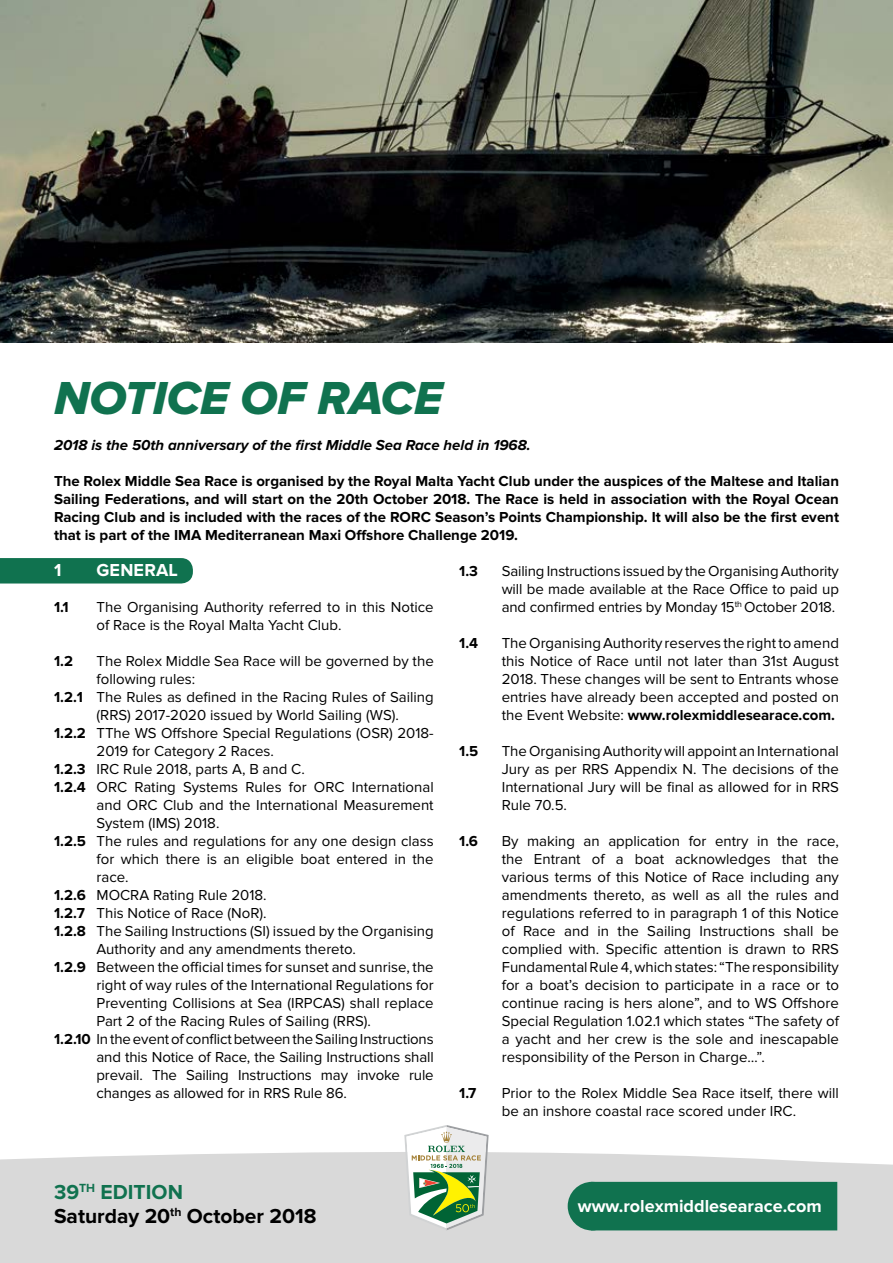
<style>
.page{position:relative;width:893px;height:1263px;background:#fff}
.page>*{position:absolute;margin:0;border:0;box-sizing:border-box;transform-origin:0 0}
.t1{font:48px "Proxima Nova Extrabld It";color:#10724f}
.t2{font:700 21px/24px "Proxima Nova";color:#000}
.t3{font:700 18px "Proxima Nova";color:#fff}
.t4{font:15px/18px "Proxima Nova";color:#000;text-align:justify}
.t5{font:700 15px/18px "Proxima Nova";color:#000;text-align:justify}
.t6{font:italic 700 15px "Proxima Nova";color:#000}
.s1{font-weight:700}
.s2{color:#10724f}
</style>
<div class="page">
<div style="left:0;top:1152px;width:893px;height:111px;background:#d9d9d9"></div>
<div style="left:597px;top:1182px;width:240px;height:48px;background:#10724f"></div>
<div style="left:568px;top:1182px;width:48px;height:48px;background:#10724f;border-radius:50%"></div>
<div style="left:0;top:558px;width:193px;height:25px;background:#10724f"></div>
<img style="left:0;top:0;width:893px;height:342px">
<svg style="left:404px;top:1125px;width:85px;height:105px"></svg>
<h1 class="t1" style="left:54px;top:371px;width:390px">NOTICE OF RACE</h1>
<p class="t6" style="left:54px;top:437px;width:478px">2018 is the 50th anniversary of the first Middle Sea Race held in 1968.</p>
<p class="t5" style="left:54px;top:472px;width:787px">The Rolex Middle Sea Race is organised by the Royal Malta Yacht Club under the auspices of the Maltese and Italian Sailing Federations, and will start on the 20th October 2018. The Race is held in association with the Royal Ocean Racing Club and is included with the races of the RORC Season’s Points Championship. It will also be the first event that is part of the IMA Mediterranean Maxi Offshore Challenge 2019.</p>
<p class="t3" style="left:54px;top:560px;width:9px">1</p>
<p class="t3" style="left:97px;top:560px;width:83px">GENERAL</p>
<p class="t5" style="left:54px;top:598px;width:16px">1.1</p>
<p class="t4" style="left:97px;top:598px;width:339px">The Organising Authority referred to in this Notice of Race is the Royal Malta Yacht Club.</p>
<p class="t5" style="left:54px;top:652px;width:21px">1.2</p>
<p class="t4" style="left:97px;top:652px;width:339px">The Rolex Middle Sea Race will be governed by the</p>
<p class="t4" style="left:97px;top:670px;width:100px">following rules:</p>
<p class="t4" style="left:54px;top:688px;width:381px"><span class="s1">1.2.1</span> The Rules as defined in the Racing Rules of Sailing</p>
<p class="t4" style="left:97px;top:706px;width:304px">(RRS) 2017-2020 issued by World Sailing (WS).</p>
<p class="t4" style="left:54px;top:724px;width:381px"><span class="s1">1.2.2</span> TThe WS Offshore Special Regulations (OSR) 2018-</p>
<p class="t4" style="left:97px;top:742px;width:179px">2019 for Category 2 Races.</p>
<p class="t4" style="left:54px;top:760px;width:252px"><span class="s1">1.2.3</span> IRC Rule 2018, parts A, B and C.</p>
<p class="t4" style="left:54px;top:778px;width:381px"><span class="s1">1.2.4</span> ORC Rating Systems Rules for ORC International</p>
<p class="t4" style="left:97px;top:796px;width:339px">and ORC Club and the International Measurement</p>
<p class="t4" style="left:97px;top:814px;width:124px">System (IMS) 2018.</p>
<p class="t4" style="left:54px;top:832px;width:381px"><span class="s1">1.2.5</span> The rules and regulations for any one design class</p>
<p class="t4" style="left:97px;top:850px;width:339px">for which there is an eligible boat entered in the</p>
<p class="t4" style="left:97px;top:868px;width:34px">race.</p>
<p class="t4" style="left:54px;top:886px;width:214px"><span class="s1">1.2.6</span> MOCRA Rating Rule 2018.</p>
<p class="t4" style="left:54px;top:904px;width:214px"><span class="s1">1.2.7</span> This Notice of Race (NoR).</p>
<p class="t4" style="left:54px;top:922px;width:381px"><span class="s1">1.2.8</span> The Sailing Instructions (SI) issued by the Organising</p>
<p class="t4" style="left:97px;top:940px;width:261px">Authority and any amendments thereto.</p>
<p class="t4" style="left:54px;top:958px;width:381px"><span class="s1">1.2.9</span> Between the official times for sunset and sunrise, the</p>
<p class="t4" style="left:97px;top:976px;width:339px">right of way rules of the International Regulations for</p>
<p class="t4" style="left:97px;top:994px;width:339px">Preventing Collisions at Sea (IRPCAS) shall replace</p>
<p class="t4" style="left:97px;top:1012px;width:276px">Part 2 of the Racing Rules of Sailing (RRS).</p>
<p class="t4" style="left:54px;top:1030px;width:381px"><span class="s1">1.2.10</span> In the event of conflict between the Sailing Instructions</p>
<p class="t4" style="left:97px;top:1048px;width:339px">and this Notice of Race, the Sailing Instructions shall</p>
<p class="t4" style="left:97px;top:1066px;width:339px">prevail. The Sailing Instructions may invoke rule</p>
<p class="t4" style="left:97px;top:1084px;width:252px">changes as allowed for in RRS Rule 86.</p>
<p class="t5" style="left:459px;top:562px;width:20px">1.3</p>
<p class="t4" style="left:502px;top:562px;width:339px">Sailing Instructions issued by the Organising Authority will be made available at the Race Office to paid up and confirmed entries by Monday 15<sup>th</sup> October 2018.</p>
<p class="t5" style="left:459px;top:634px;width:20px">1.4</p>
<p class="t4" style="left:502px;top:634px;width:339px">The Organising Authority reserves the right to amend this Notice of Race until not later than 31st August 2018. These changes will be sent to Entrants whose entries have already been accepted and posted on the Event Website: <span class="s1">www.rolexmiddlesearace.com.</span></p>
<p class="t5" style="left:459px;top:742px;width:21px">1.5</p>
<p class="t4" style="left:502px;top:742px;width:339px">The Organising Authority will appoint an International Jury as per RRS Appendix N. The decisions of the International Jury will be final as allowed for in RRS Rule 70.5.</p>
<p class="t5" style="left:459px;top:832px;width:20px">1.6</p>
<p class="t4" style="left:502px;top:832px;width:339px">By making an application for entry in the race, the Entrant of a boat acknowledges that the various terms of this Notice of Race including any amendments thereto, as well as all the rules and regulations referred to in paragraph 1 of this Notice of Race and in the Sailing Instructions shall be complied with. Specific attention is drawn to RRS Fundamental Rule 4, which states: “The responsibility for a boat’s decision to participate in a race or to continue racing is hers alone”, and to WS Offshore Special Regulation 1.02.1 which states “The safety of a yacht and her crew is the sole and inescapable responsibility of the Person in Charge…”.</p>
<p class="t5" style="left:459px;top:1084px;width:19px">1.7</p>
<p class="t4" style="left:502px;top:1084px;width:339px">Prior to the Rolex Middle Sea Race itself, there will be an inshore coastal race scored under IRC.</p>
<h2 class="t2" style="left:54px;top:1181px;width:264px"><span class="s2">39</span><sup>TH</sup> <span class="s2">EDITION<br></span>Saturday 20<sup>th</sup> October 2018</h2>
<p class="t3" style="left:578px;top:1195px;width:245px">www.rolexmiddlesearace.com</p>
</div>
